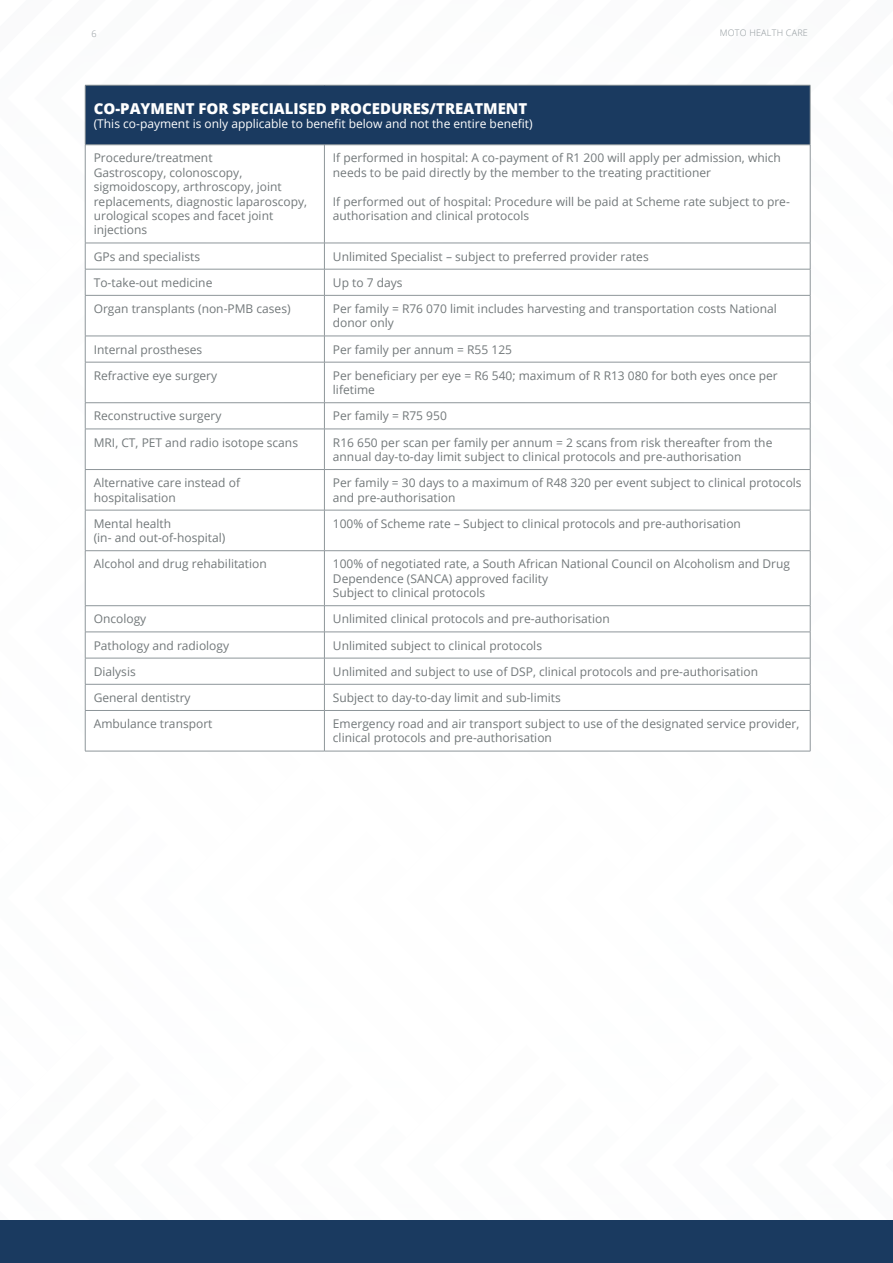
<style>
.page{position:relative;width:893px;height:1263px;background:#fff}
.page>*{position:absolute;margin:0;border:0;box-sizing:border-box;transform-origin:0 0}
.t1{font:800 15px "Open Sans";color:#fff}
.t2{font:12px/14.4px "Open Sans";color:#72787a}
.t3{font:12px "Open Sans";color:#fff}
.t4{font:300 9px "Open Sans";letter-spacing:.025em;color:#8e969a}
</style>
<div class="page">
<div style="left:85px;top:85px;width:725px;height:60px;background:#1a3a60"></div>
<svg style="left:88px;top:268px;width:664px;height:483px"></svg>
<hr style="left:85px;top:85px;width:239px;height:1px;background:#8e969a">
<hr style="left:324px;top:85px;width:486px;height:1px;background:#8e969a">
<hr style="left:85px;top:144px;width:239px;height:1px;background:#8e969a">
<hr style="left:324px;top:144px;width:486px;height:1px;background:#8e969a">
<hr style="left:85px;top:243px;width:239px;height:1px;background:#8e969a">
<hr style="left:324px;top:243px;width:486px;height:1px;background:#8e969a">
<hr style="left:85px;top:269px;width:239px;height:1px;background:#8e969a">
<hr style="left:324px;top:269px;width:486px;height:1px;background:#8e969a">
<svg style="left:324px;top:84px;width:189px;height:211px"></svg>
<hr style="left:85px;top:295px;width:239px;height:1px;background:#8e969a">
<hr style="left:324px;top:295px;width:486px;height:1px;background:#8e969a">
<hr style="left:324px;top:296px;width:1px;height:40px;background:#8e969a">
<hr style="left:85px;top:336px;width:239px;height:1px;background:#8e969a">
<hr style="left:324px;top:336px;width:486px;height:1px;background:#8e969a">
<svg style="left:324px;top:336px;width:1px;height:26px"></svg>
<hr style="left:85px;top:362px;width:239px;height:1px;background:#8e969a">
<hr style="left:324px;top:362px;width:486px;height:1px;background:#8e969a">
<hr style="left:324px;top:362px;width:1px;height:41px;background:#8e969a">
<hr style="left:85px;top:402px;width:239px;height:1px;background:#8e969a">
<hr style="left:324px;top:402px;width:486px;height:1px;background:#8e969a">
<svg style="left:324px;top:403px;width:1px;height:26px"></svg>
<hr style="left:85px;top:429px;width:239px;height:1px;background:#8e969a">
<hr style="left:324px;top:429px;width:486px;height:1px;background:#8e969a">
<hr style="left:324px;top:429px;width:1px;height:40px;background:#8e969a">
<hr style="left:85px;top:469px;width:239px;height:1px;background:#8e969a">
<hr style="left:324px;top:469px;width:486px;height:1px;background:#8e969a">
<hr style="left:324px;top:470px;width:1px;height:40px;background:#8e969a">
<hr style="left:85px;top:510px;width:239px;height:1px;background:#8e969a">
<hr style="left:324px;top:510px;width:486px;height:1px;background:#8e969a">
<hr style="left:324px;top:510px;width:1px;height:40px;background:#8e969a">
<hr style="left:85px;top:550px;width:239px;height:1px;background:#8e969a">
<hr style="left:324px;top:550px;width:486px;height:1px;background:#8e969a">
<hr style="left:324px;top:551px;width:1px;height:54px;background:#8e969a">
<hr style="left:85px;top:605px;width:239px;height:1px;background:#8e969a">
<hr style="left:324px;top:605px;width:486px;height:1px;background:#8e969a">
<hr style="left:85px;top:632px;width:239px;height:1px;background:#8e969a">
<hr style="left:324px;top:632px;width:486px;height:1px;background:#8e969a">
<hr style="left:85px;top:658px;width:239px;height:1px;background:#8e969a">
<hr style="left:324px;top:658px;width:486px;height:1px;background:#8e969a">
<hr style="left:85px;top:684px;width:239px;height:1px;background:#8e969a">
<svg style="left:84px;top:84px;width:4px;height:667px"></svg>
<hr style="left:324px;top:684px;width:486px;height:1px;background:#8e969a">
<svg style="left:324px;top:606px;width:1px;height:104px"></svg>
<svg style="left:752px;top:84px;width:59px;height:668px"></svg>
<hr style="left:85px;top:710px;width:239px;height:1px;background:#8e969a">
<hr style="left:85px;top:711px;width:1px;height:40px;background:#8e969a">
<hr style="left:324px;top:710px;width:486px;height:1px;background:#8e969a">
<hr style="left:324px;top:711px;width:1px;height:40px;background:#8e969a">
<hr style="left:810px;top:711px;width:1px;height:40px;background:#8e969a">
<hr style="left:85px;top:751px;width:239px;height:1px;background:#8e969a">
<hr style="left:324px;top:751px;width:486px;height:1px;background:#8e969a">
<div style="left:0;top:1220px;width:893px;height:43px;background:#1a3a60"></div>
<p class="t4" style="left:91px;top:27px;width:7px">6</p>
<p class="t4" style="left:720px;top:26px;width:90px">MOTO HEALTH CARE</p>
<p class="t1" style="left:94px;top:97px;width:435px">CO-PAYMENT FOR SPECIALISED PROCEDURES/TREATMENT</p>
<p class="t3" style="left:94px;top:115px;width:440px">(This co-payment is only applicable to benefit below and not the entire benefit)</p>
<p class="t2" style="left:94px;top:151px;width:215px">Procedure/treatment<br>Gastroscopy, colonoscopy, sigmoidoscopy, arthroscopy, joint replacements, diagnostic laparoscopy, urological scopes and facet joint injections</p>
<p class="t2" style="left:333px;top:151px;width:449px">If performed in hospital: A co-payment of R1 200 will apply per admission, which needs to be paid directly by the member to the treating practitioner</p>
<p class="t2" style="left:333px;top:194px;width:458px">If performed out of hospital: Procedure will be paid at Scheme rate subject to pre&shy;authorisation and clinical protocols</p>
<p class="t2" style="left:94px;top:249px;width:108px">GPs and specialists</p>
<p class="t2" style="left:333px;top:249px;width:317px">Unlimited Specialist – subject to preferred provider rates</p>
<p class="t2" style="left:94px;top:275px;width:120px">To-take-out medicine</p>
<p class="t2" style="left:333px;top:275px;width:71px">Up to 7 days</p>
<p class="t2" style="left:94px;top:301px;width:198px">Organ transplants (non-PMB cases)</p>
<p class="t2" style="left:333px;top:301px;width:445px">Per family = R76 070 limit includes harvesting and transportation costs National donor only</p>
<p class="t2" style="left:94px;top:342px;width:110px">Internal prostheses</p>
<p class="t2" style="left:333px;top:342px;width:181px">Per family per annum = R55 125</p>
<p class="t2" style="left:94px;top:368px;width:125px">Refractive eye surgery</p>
<p class="t2" style="left:333px;top:368px;width:446px">Per beneficiary per eye = R6 540; maximum of R R13 080 for both eyes once per lifetime</p>
<p class="t2" style="left:94px;top:408px;width:129px">Reconstructive surgery</p>
<p class="t2" style="left:333px;top:408px;width:115px">Per family = R75 950</p>
<p class="t2" style="left:94px;top:435px;width:206px">MRI, CT, PET and radio isotope scans</p>
<p class="t2" style="left:333px;top:435px;width:441px">R16 650 per scan per family per annum = 2 scans from risk thereafter from the annual day-to-day limit subject to clinical protocols and pre-authorisation</p>
<p class="t2" style="left:94px;top:475px;width:148px">Alternative care instead of hospitalisation</p>
<p class="t2" style="left:333px;top:475px;width:470px">Per family = 30 days to a maximum of R48 320 per event subject to clinical protocols and pre-authorisation</p>
<p class="t2" style="left:94px;top:516px;width:133px">Mental health<br>(in- and out-of-hospital)</p>
<p class="t2" style="left:333px;top:516px;width:409px">100% of Scheme rate – Subject to clinical protocols and pre-authorisation</p>
<p class="t2" style="left:94px;top:556px;width:175px">Alcohol and drug rehabilitation</p>
<p class="t2" style="left:333px;top:556px;width:459px">100% of negotiated rate, a South African National Council on Alcoholism and Drug<br>Dependence (SANCA) approved facility<br>Subject to clinical protocols</p>
<p class="t2" style="left:94px;top:611px;width:54px">Oncology</p>
<p class="t2" style="left:333px;top:611px;width:278px">Unlimited clinical protocols and pre-authorisation</p>
<p class="t2" style="left:94px;top:638px;width:137px">Pathology and radiology</p>
<p class="t2" style="left:333px;top:638px;width:211px">Unlimited subject to clinical protocols</p>
<p class="t2" style="left:94px;top:664px;width:44px">Dialysis</p>
<p class="t2" style="left:333px;top:664px;width:427px">Unlimited and subject to use of DSP, clinical protocols and pre-authorisation</p>
<p class="t2" style="left:94px;top:690px;width:98px">General dentistry</p>
<p class="t2" style="left:333px;top:690px;width:229px">Subject to day-to-day limit and sub-limits</p>
<p class="t2" style="left:94px;top:716px;width:120px">Ambulance transport</p>
<p class="t2" style="left:333px;top:716px;width:468px">Emergency road and air transport subject to use of the designated service provider, clinical protocols and pre-authorisation</p>
</div>
